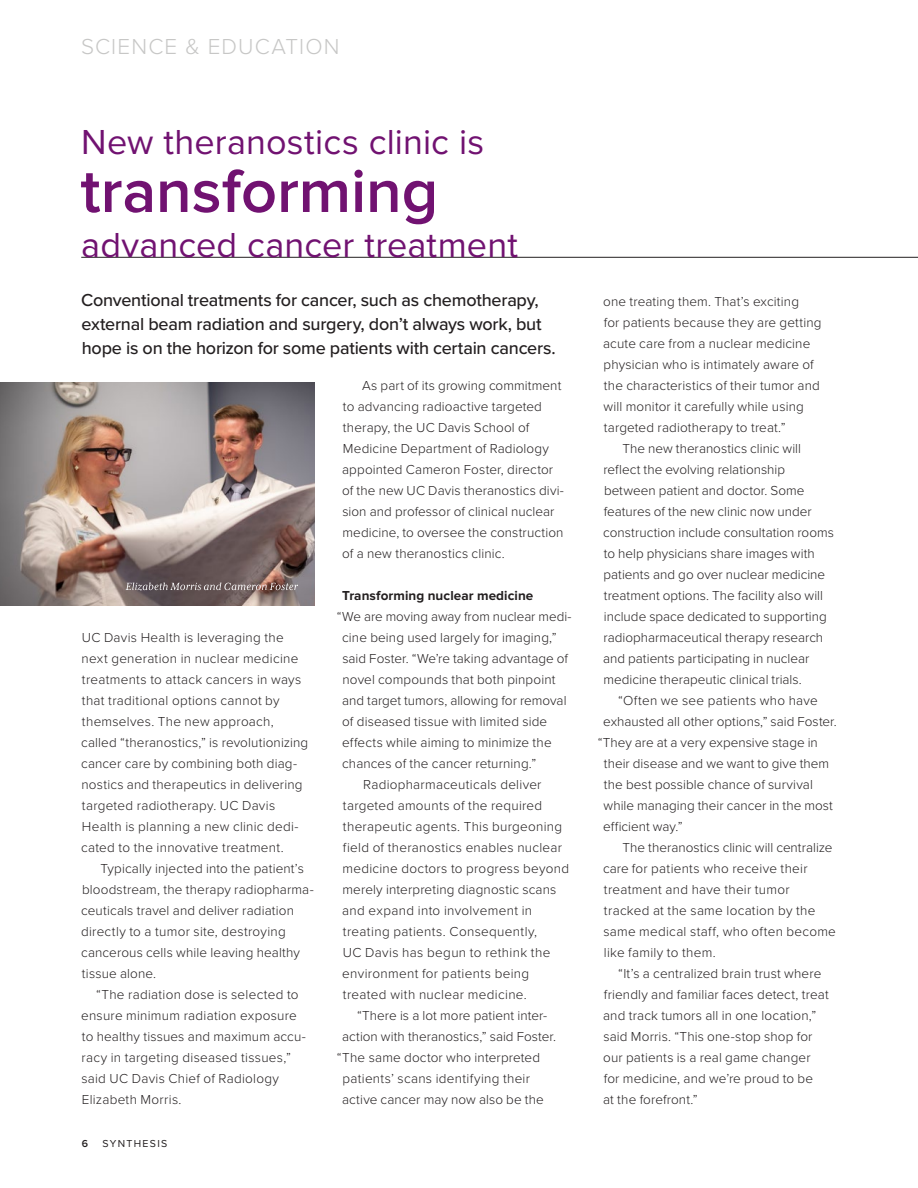
<style>
.page{position:relative;width:918px;height:1188px;background:#fff}
.page>*{position:absolute;margin:0;border:0;box-sizing:border-box;transform-origin:0 0}
.Head_24{font:600 63px "Proxima Nova";color:#711271}
.Head_24-2{font:36px "Proxima Nova";letter-spacing:.005em;color:#711271}
.Section_Header{font:300 22.5px "Proxima Nova";letter-spacing:.05em;color:#c7c7c6}
.Intro_sans_12_18{font:500 18px/24px "Proxima Nova";letter-spacing:-.01em;color:#231f20}
.Body_Text_9_ProxNova{font:300 13.5px/21px "Proxima Nova";letter-spacing:.01em;color:#231f20}
.subhead-articles{font:700 13.5px "Proxima Nova";letter-spacing:.005em;color:#231f20}
.t1{font:10.5px "Proxima Nova";letter-spacing:.125em;color:#231f20}
.t2{font:600 10.5px "Proxima Nova";color:#231f20}
</style>
<div class="page">
<img style="left:0;top:382px;width:81px;height:224px">
<svg style="left:81px;top:257px;width:837px;height:349px"></svg>
<p class="Section_Header" style="left:81px;top:30px;width:260px">SCIENCE &amp; EDUCATION</p>
<p class="Head_24-2" style="left:81px;top:115px;width:405px">New theranostics clinic is</p>
<p class="Head_24" style="left:81px;top:155px;width:359px">transforming</p>
<p class="Head_24-2" style="left:81px;top:218px;width:438px">advanced cancer treatment</p>
<p class="Intro_sans_12_18" style="left:81px;top:287px;width:476px">Conventional treatments for cancer, such as chemotherapy, external beam radiation and surgery, don’t always work, but hope is on the horizon for some patients with certain cancers.</p>
<p class="Body_Text_9_ProxNova" style="left:81px;top:626px;width:229px">UC Davis Health is leveraging the next generation in nuclear medicine treatments to attack cancers in ways that traditional options cannot by themselves. The new approach, called “theranostics,” is revolutionizing cancer care by combining both diag&shy;nostics and therapeutics in delivering targeted radiotherapy. UC Davis Health is planning a new clinic dedi&shy;cated to the innovative treatment.</p>
<p class="Body_Text_9_ProxNova" style="left:81px;top:857px;width:234px;text-indent:19px">Typically injected into the patient’s bloodstream, the therapy radiopharma&shy;ceuticals travel and deliver radiation directly to a tumor site, destroying cancerous cells while leaving healthy tissue alone.</p>
<p class="Body_Text_9_ProxNova" style="left:81px;top:983px;width:226px;text-indent:15px">“The radiation dose is selected to ensure minimum radiation exposure to healthy tissues and maximum accu&shy;racy in targeting diseased tissues,” said UC Davis Chief of Radiology<br>Elizabeth Morris.</p>
<p class="t2" style="left:82px;top:1137px;width:8px">6</p>
<p class="t1" style="left:102px;top:1135px;width:66px">SYNTHESIS</p>
<p class="Body_Text_9_ProxNova" style="left:342px;top:374px;width:223px;text-indent:20px">As part of its growing commitment to advancing radioactive targeted therapy, the UC Davis School of Medicine Department of Radiology appointed Cameron Foster, director of the new UC Davis theranostics divi&shy;sion and professor of clinical nuclear medicine, to oversee the construction of a new theranostics clinic.</p>
<p class="subhead-articles" style="left:342px;top:588px;width:193px">Transforming nuclear medicine</p>
<p class="Body_Text_9_ProxNova" style="left:342px;top:605px;width:231px;text-indent:-5px">“We are moving away from nuclear medi&shy;cine being used largely for imaging,” said Foster. “We’re taking advantage of novel compounds that both pinpoint and target tumors, allowing for removal of diseased tissue with limited side effects while aiming to minimize the chances of the cancer returning.”</p>
<p class="Body_Text_9_ProxNova" style="left:342px;top:773px;width:228px;text-indent:21px">Radiopharmaceuticals deliver targeted amounts of the required therapeutic agents. This burgeoning field of theranostics enables nuclear medicine doctors to progress beyond merely interpreting diagnostic scans and expand into involvement in treating patients. Consequently,<br>UC Davis has begun to rethink the environment for patients being treated with nuclear medicine.</p>
<p class="Body_Text_9_ProxNova" style="left:357px;top:1004px;width:192px">“There is a lot more patient inter-</p>
<p class="Body_Text_9_ProxNova" style="left:342px;top:1025px;width:215px">action with theranostics,” said Foster.</p>
<p class="Body_Text_9_ProxNova" style="left:337px;top:1046px;width:205px">“The same doctor who interpreted</p>
<p class="Body_Text_9_ProxNova" style="left:343px;top:1067px;width:189px">patients’ scans identifying their</p>
<p class="Body_Text_9_ProxNova" style="left:342px;top:1088px;width:203px">active cancer may now also be the</p>
<p class="Body_Text_9_ProxNova" style="left:603px;top:290px;width:220px">one treating them. That’s exciting<br>for patients because they are getting acute care from a nuclear medicine physician who is intimately aware of the characteristics of their tumor and will monitor it carefully while using targeted radiotherapy to treat.”</p>
<p class="Body_Text_9_ProxNova" style="left:603px;top:437px;width:232px;text-indent:19px">The new theranostics clinic will reflect the evolving relationship between patient and doctor. Some features of the new clinic now under construction include consultation rooms to help physicians share images with patients and go over nuclear medicine treatment options. The facility also will include space dedicated to supporting radiopharmaceutical therapy research and patients participating in nuclear medicine therapeutic clinical trials.</p>
<p class="Body_Text_9_ProxNova" style="left:618px;top:689px;width:201px">“Often we see patients who have</p>
<p class="Body_Text_9_ProxNova" style="left:603px;top:710px;width:235px">exhausted all other options,” said Foster.</p>
<p class="Body_Text_9_ProxNova" style="left:598px;top:731px;width:222px">“They are at a very expensive stage in</p>
<p class="Body_Text_9_ProxNova" style="left:604px;top:752px;width:227px">their disease and we want to give them</p>
<p class="Body_Text_9_ProxNova" style="left:604px;top:773px;width:210px">the best possible chance of survival</p>
<p class="Body_Text_9_ProxNova" style="left:604px;top:794px;width:231px">while managing their cancer in the most</p>
<p class="Body_Text_9_ProxNova" style="left:603px;top:815px;width:81px">efficient way.”</p>
<p class="Body_Text_9_ProxNova" style="left:603px;top:836px;width:234px;text-indent:19px">The theranostics clinic will centralize care for patients who receive their treatment and have their tumor tracked at the same location by the same medical staff, who often become like family to them.</p>
<p class="Body_Text_9_ProxNova" style="left:603px;top:962px;width:227px;text-indent:15px">“It’s a centralized brain trust where friendly and familiar faces detect, treat and track tumors all in one location,” said Morris. “This one-stop shop for our patients is a real game changer for medicine, and we’re proud to be<br>at the forefront.”</p>
</div>
